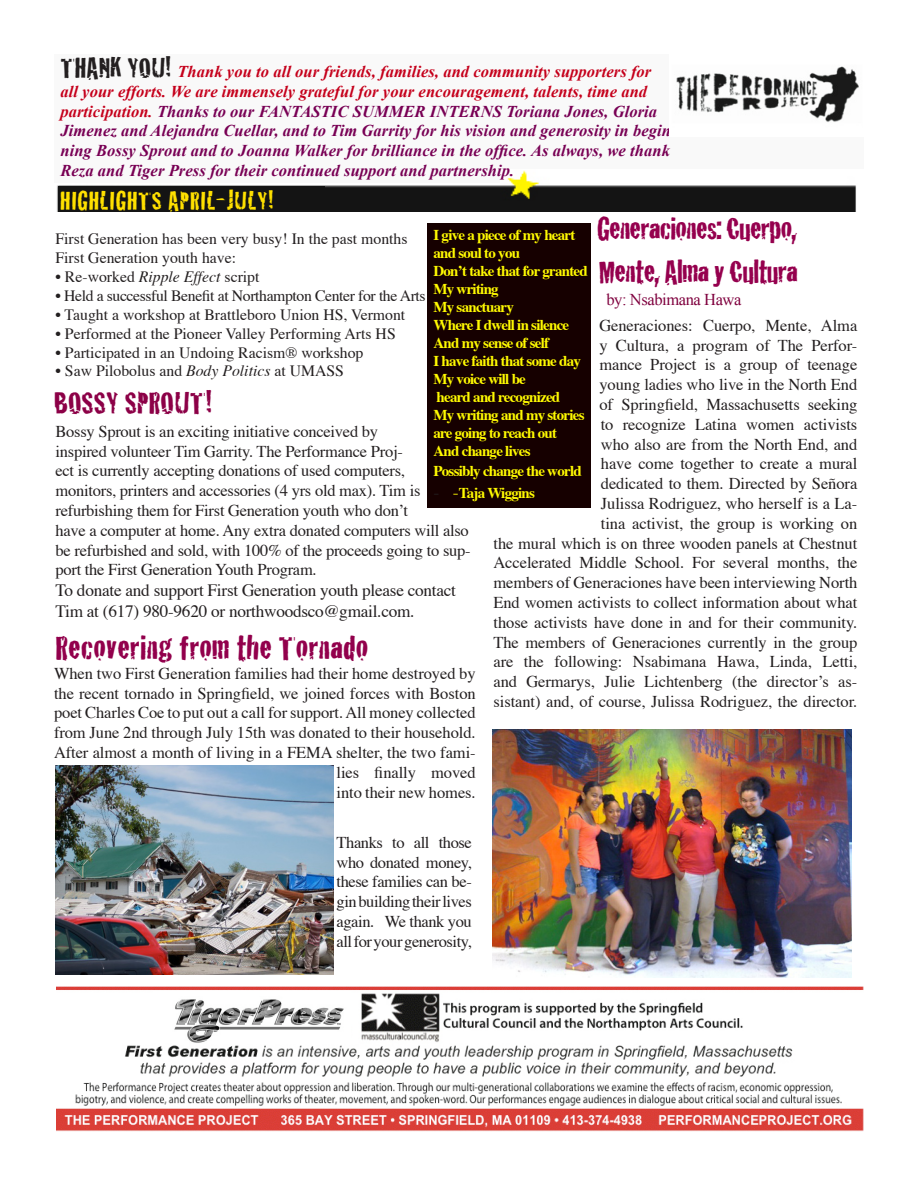
<style>
.page{position:relative;width:918px;height:1188px;background:#fff}
.page>*{position:absolute;margin:0;border:0;box-sizing:border-box;transform-origin:0 0}
.t1{font:36px "Crackhouse";color:#92004c}
.t2{font:33px/43.2px "Crackhouse";letter-spacing:-.025em;color:#95004e}
.t3{font:33px "Crackhouse";color:#8c0047}
.t4{font:27px "Crackhouse";letter-spacing:.025em;color:#ffe000}
.t5{font:17.25px/20.7px "Times";letter-spacing:-.015em;color:#231f20}
.Paragraph_Style_1{font:16.5px/19.8px "Times";letter-spacing:-.005em;color:#231f20;text-align:right}
.t6{font:italic 700 16.5px/19.8px "Times New Roman";letter-spacing:.005em;color:#780054}
.t7{font:16.5px "Times New Roman";letter-spacing:-.025em;color:#7f003e}
.t8{font:15.75px/18.9px "Times";color:#231f20}
.t9{font:15.75px "Times";letter-spacing:-.025em;color:#231f20}
.t10{font:700 15px "Times";letter-spacing:-.05em;color:#fffa00}
.s1{font-family:"Crackhouse";font-weight:400;font-style:normal;font-size:30px;color:#231f20}
.s2{color:#c5001b}
.s3{font-style:italic}
.s4{font-weight:400;font-size:18px;color:#231f20}
.s5{font-weight:400;font-size:18px}
</style>
<div class="page">
<img style="left:57px;top:170px;width:799px;height:42px">
<img style="left:56px;top:766px;width:277px;height:209px">
<div style="left:58px;top:186px;width:266px;height:25px;background:#141414"></div>
<img style="left:492px;top:729px;width:359px;height:249px">
<div style="left:428px;top:223px;width:163px;height:285px;background:#160000"></div>
<img style="left:56px;top:986px;width:807px;height:146px">
<div style="left:153px;top:992px;width:198px;height:46px;background:#fff"></div>
<img style="left:173px;top:999px;width:174px;height:45px">
<div style="left:54px;top:54px;width:446px;height:128px;background:#f9f9f9"></div>
<div style="left:497px;top:54px;width:367px;height:114px;background:#f9f9f9"></div>
<img style="left:676px;top:66px;width:183px;height:56px">
<p class="t6" style="left:60px;top:61px;width:618px"><span class="s1">THANK YOU!</span> <span class="s2">Thank you to all our friends, families, and community supporters for<br>all your efforts. We are immensely grateful for your encouragement, talents, time and participation.</span> Thanks to our FANTASTIC SUMMER INTERNS Toriana Jones, Gloria Jimenez and Alejandra Cuellar, and to Tim Garrity for his vision and generosity in begin&shy;ning Bossy Sprout and to Joanna Walker for brilliance in the office. As always, we thank Reza and Tiger Press for their continued support and partnership.</p>
<p class="t4" style="left:60px;top:186px;width:215px">HIGHLIGHTS APRIL-JULY!</p>
<p class="t8" style="left:56px;top:228px;width:354px">First Generation has been very busy! In the past months<br>First Generation youth have:</p>
<p class="t8" style="left:56px;top:266px;width:206px">• Re-worked <span class="s3">Ripple Effect</span> script</p>
<p class="t9" style="left:56px;top:281px;width:372px">• Held a successful Benefit at Northampton Center for the Arts</p>
<p class="t8" style="left:56px;top:304px;width:351px">• Taught a workshop at Brattleboro Union HS, Vermont</p>
<p class="t8" style="left:56px;top:323px;width:342px">• Performed at the Pioneer Valley Performing Arts HS</p>
<p class="t8" style="left:56px;top:341px;width:309px">• Participated in an Undoing Racism® workshop</p>
<p class="t8" style="left:56px;top:360px;width:290px">• Saw Pilobolus and <span class="s3">Body Politics</span> at UMASS</p>
<p class="t2" style="left:597px;top:207px;width:203px">Generaciones: Cuerpo,<br>Mente, Alma y Cultura</p>
<p class="t10" style="left:434px;top:221px;width:144px">I give a piece of my heart</p>
<p class="t10" style="left:434px;top:239px;width:88px">and soul to you</p>
<p class="t10" style="left:434px;top:257px;width:156px">Don’t take that for granted</p>
<p class="t10" style="left:434px;top:275px;width:67px">My writing</p>
<p class="t10" style="left:434px;top:293px;width:82px">My sanctuary</p>
<p class="t10" style="left:434px;top:311px;width:137px">Where I dwell in silence</p>
<p class="t10" style="left:434px;top:329px;width:117px">And my sense of self</p>
<p class="t10" style="left:434px;top:347px;width:149px">I have faith that some day</p>
<p class="t10" style="left:434px;top:365px;width:94px">My voice will be</p>
<p class="t10" style="left:436px;top:383px;width:125px">heard and recognized</p>
<p class="t10" style="left:434px;top:401px;width:153px">My writing and my stories</p>
<p class="t10" style="left:434px;top:419px;width:125px">are going to reach out</p>
<p class="t10" style="left:434px;top:437px;width:99px">And change lives</p>
<p class="t10" style="left:434px;top:457px;width:150px">Possibly change the world</p>
<p class="t10" style="left:434px;top:478px;width:103px"><span class="s4">-</span> <span class="s5">-</span>Taja Wiggins</p>
<p class="t7" style="left:606px;top:290px;width:137px">by: Nsabimana Hawa</p>
<p class="Paragraph_Style_1" style="left:494px;top:314px;width:365px">Generaciones: Cuerpo, Mente, Alma<br>y Cultura, a program of The Perfor-<br>mance Project is a group of teenage<br>young ladies who live in the North End<br>of Springfield, Massachusetts seeking<br>to recognize Latina women activists<br>who also are from the North End, and<br>have come together to create a mural<br>dedicated to them. Directed by Señora<br>Julissa Rodriguez, who herself is a La-<br>tina activist, the group is working on<br>the mural which is on three wooden panels at Chestnut Accelerated Middle School. For several months, the members of Generaciones have been interviewing North End women activists to collect information about what those activists have done in and for their community.</p>
<p class="Paragraph_Style_1" style="left:494px;top:631px;width:365px;text-align:justify">The members of Generaciones currently in the group are the following: Nsabimana Hawa, Linda, Letti, and Germarys, Julie Lichtenberg (the director’s as&shy;sistant) and, of course, Julissa Rodriguez, the director.</p>
<p class="t3" style="left:54px;top:385px;width:160px">BOSSY SPROUT!</p>
<p class="Paragraph_Style_1" style="left:56px;top:420px;width:417px;text-align:left">Bossy Sprout is an exciting initiative conceived by<br>inspired volunteer Tim Garrity. The Performance Proj-<br>ect is currently accepting donations of used computers,<br>monitors, printers and accessories (4 yrs old max). Tim is refurbishing them for First Generation youth who don’t<br>have a computer at home. Any extra donated computers will also be refurbished and sold, with 100% of the proceeds going to sup&shy;port the First Generation Youth Program.</p>
<p class="t5" style="left:56px;top:579px;width:402px">To donate and support First Generation youth please contact<br>Tim at (617) 980-9620 or northwoodsco@gmail.com.</p>
<p class="t1" style="left:56px;top:628px;width:314px">Recovering from the Tornado</p>
<p class="Paragraph_Style_1" style="left:54px;top:662px;width:423px">When two First Generation families had their home destroyed by the recent tornado in Springfield, we joined forces with Boston poet Charles Coe to put out a call for support. All money collected from June 2nd through July 15th was donated to their household.<br>After almost a month of living in a FEMA shelter, the two fami&shy;lies finally moved<br>into their new homes.</p>
<p class="Paragraph_Style_1" style="left:336px;top:831px;width:137px;text-align:justify">Thanks to all those who donated money, these families can be&shy;gin building their lives again. We thank you all for your generosity,</p>
</div>
